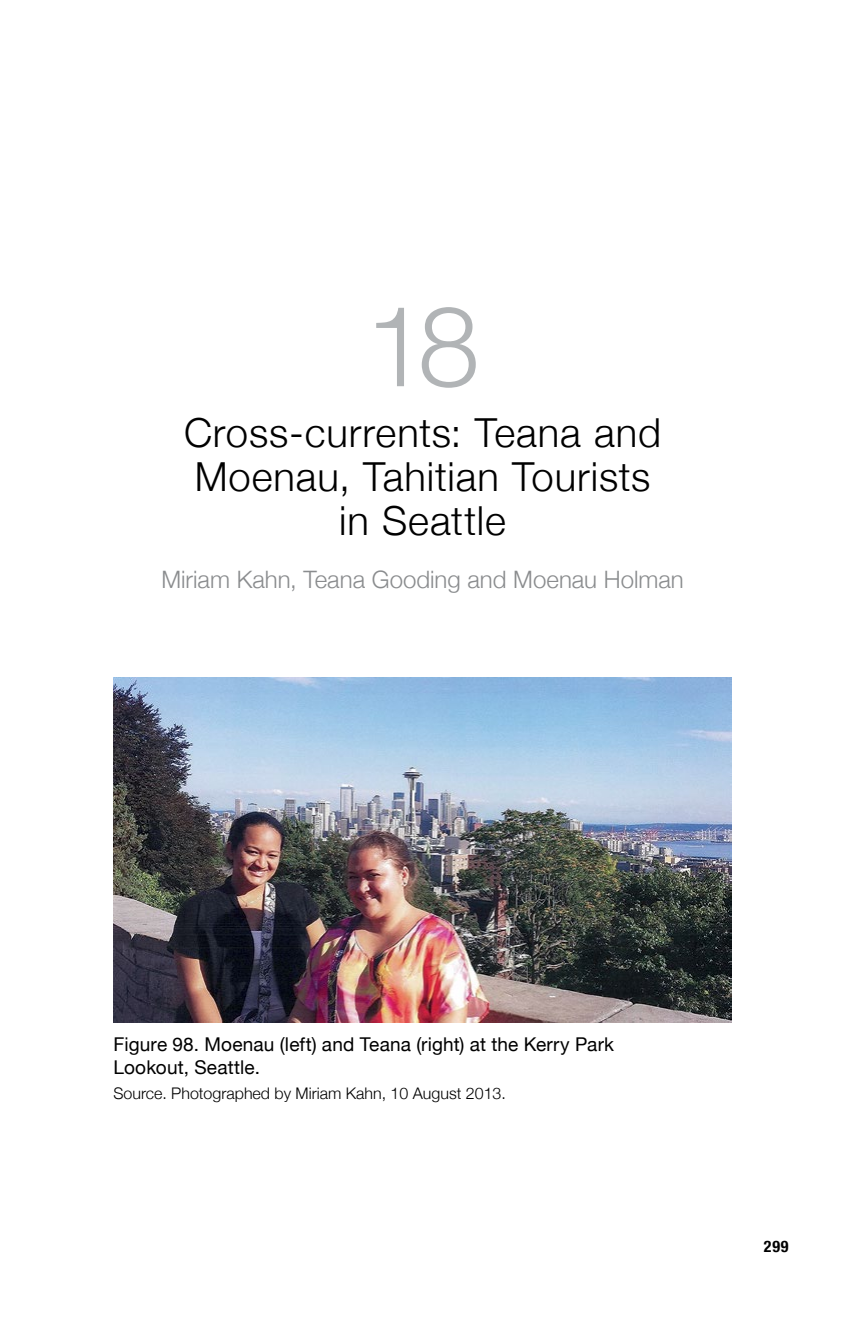
<style>
.page{position:relative;width:868px;height:1327px;background:#fff}
.page>*{position:absolute;margin:0;border:0;box-sizing:border-box;transform-origin:0 0}
.t1{font:300 112px "Helvetica Neue";color:#b1b4b6}
.t2{font:300 40px/44px "Helvetica Neue";letter-spacing:.02em;color:#000;text-align:center}
.t3{font:300 24px "Helvetica Neue";color:#8a8c8e}
.t4{font:19px/22.8px "Helvetica Neue";letter-spacing:.01em;color:#000}
.t5{font:300 16px "Helvetica Neue";color:#000}
.t6{font:700 condensed 16px "Helvetica Neue";color:#000}
</style>
<div class="page">
<img style="left:113px;top:677px;width:618px;height:345px">
<h1 class="t1" style="left:365px;top:256px;width:116px">18</h1>
<h2 class="t2" style="left:184px;top:409px;width:478px">Cross-currents: Teana and<br>Moenau, Tahitian Tourists in Seattle</h2>
<p class="t3" style="left:161px;top:560px;width:523px">Miriam Kahn, Teana Gooding and Moenau Holman</p>
<p class="t4" style="left:113px;top:1034px;width:502px">Figure 98. Moenau (left) and Teana (right) at the Kerry Park<br>Lookout, Seattle.</p>
<p class="t5" style="left:113px;top:1080px;width:391px">Source. Photographed by Miriam Kahn, 10 August 2013.</p>
<p class="t6" style="left:763px;top:1232px;width:26px">299</p>
</div>
